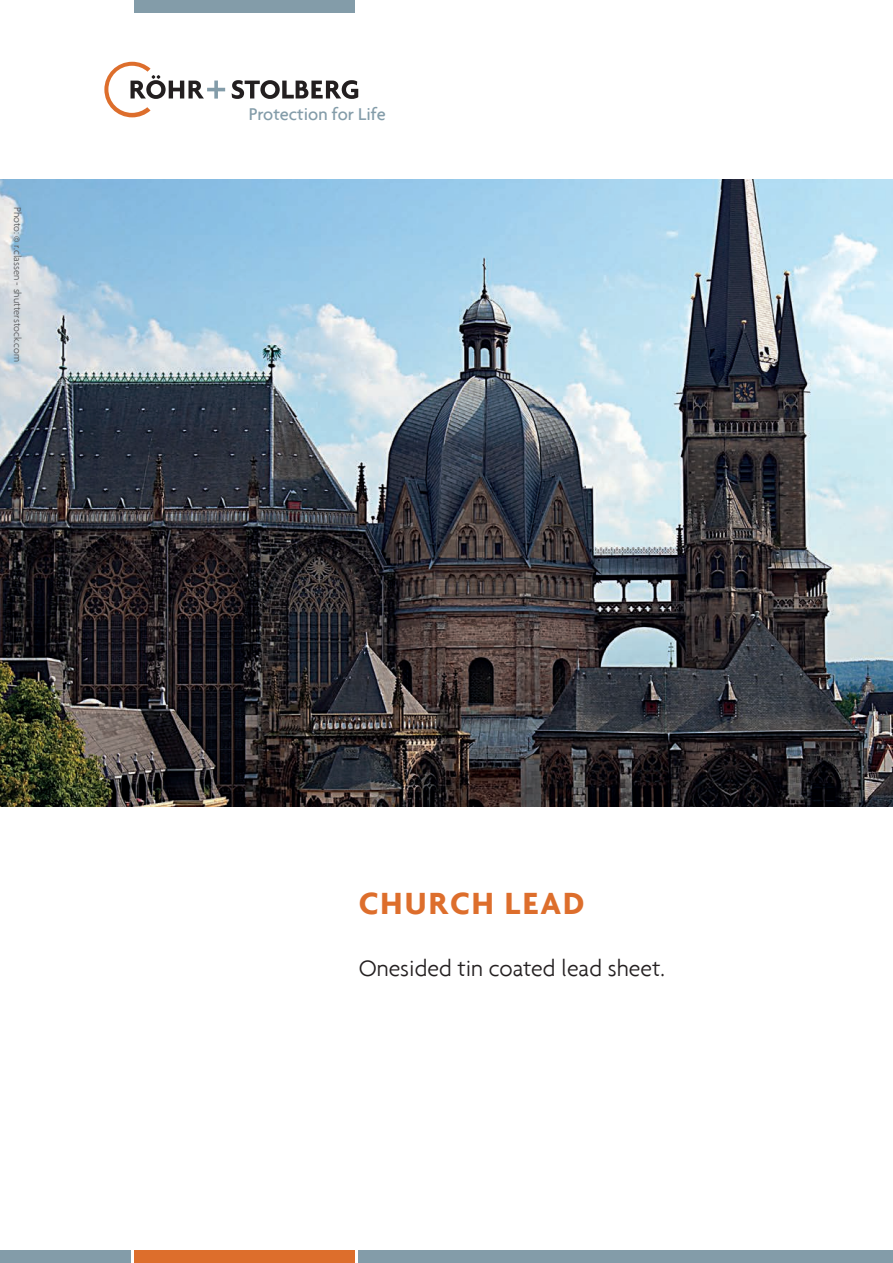
<style>
.page{position:relative;width:893px;height:1263px;background:#fff}
.page>*{position:absolute;margin:0;border:0;box-sizing:border-box;transform-origin:0 0}
.t1{font:700 33px "Agenda";letter-spacing:.065em;color:#dd6e2c}
.t2{font:300 24px "Agenda";color:#231f20}
.t3{font:500 18.3px "Agenda";color:#839ca9}
.t4{font:300 10.5px "Agenda";color:#57585a}
</style>
<div class="page">
<div style="left:134px;top:0;width:221px;height:13px;background:#839ca9"></div>
<img style="left:0;top:179px;width:893px;height:627px">
<svg style="left:104px;top:62px;width:121px;height:55px"></svg>
<svg style="left:232px;top:80px;width:126px;height:19px"></svg>
<div style="left:134px;top:1250px;width:221px;height:13px;background:#dd6e2c"></div>
<div style="left:0;top:1250px;width:131px;height:13px;background:#839ca9"></div>
<div style="left:359px;top:1250px;width:534px;height:13px;background:#839ca9"></div>
<p class="t4" style="left:24px;top:207px;width:156px;rotate:90deg">Photo: © r.classen - shutterstock.com</p>
<h3 class="t3" style="left:249px;top:102px;width:138px">Protection for Life</h3>
<h1 class="t1" style="left:359px;top:883px;width:227px">CHURCH LEAD</h1>
<h2 class="t2" style="left:359px;top:954px;width:308px">Onesided tin coated lead sheet.</h2>
</div>
